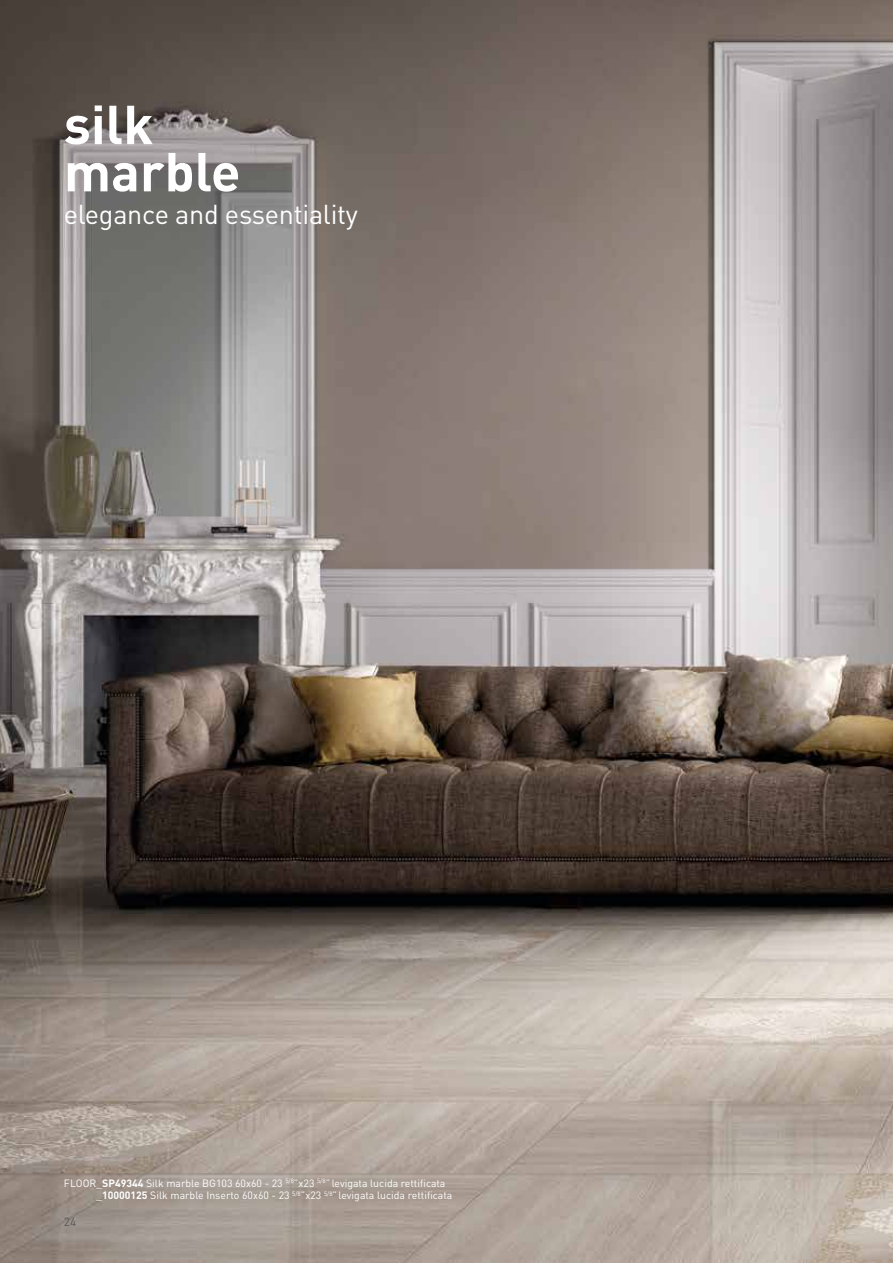
<style>
.page{position:relative;width:893px;height:1263px;background:#fff}
.page>*{position:absolute;margin:0;border:0;box-sizing:border-box;transform-origin:0 0}
.t1{font:700 54px/47.2px "DIN Pro";color:#fff}
.t2{font:27px "DIN Pro";letter-spacing:-.01em;color:#fff}
.t3{font:12px "DIN Pro";color:#575756}
.t4{font:10.5px/12.6px "DIN Pro";color:#fff}
.s1{font-weight:700}
</style>
<div class="page">
<img style="left:0;top:0;width:893px;height:1263px">
<h1 class="t1" style="left:64px;top:99px;width:178px">silk marble</h1>
<h2 class="t2" style="left:64px;top:197px;width:296px">elegance and essentiality</h2>
<p class="t4" style="left:96px;top:1176px;width:357px;text-indent:-33px">FLOOR_<span class="s1">SP49344</span> Silk marble BG103 60x60 - 23 <sup>5/8</sup>”x23 <sup>5/8</sup>” levigata lucida rettificata _<span class="s1">10000125</span> Silk marble Inserto 60x60 - 23 <sup>5/8</sup>”x23 <sup>5/8</sup>” levigata lucida rettificata</p>
<p class="t3" style="left:64px;top:1214px;width:14px">24</p>
</div>
